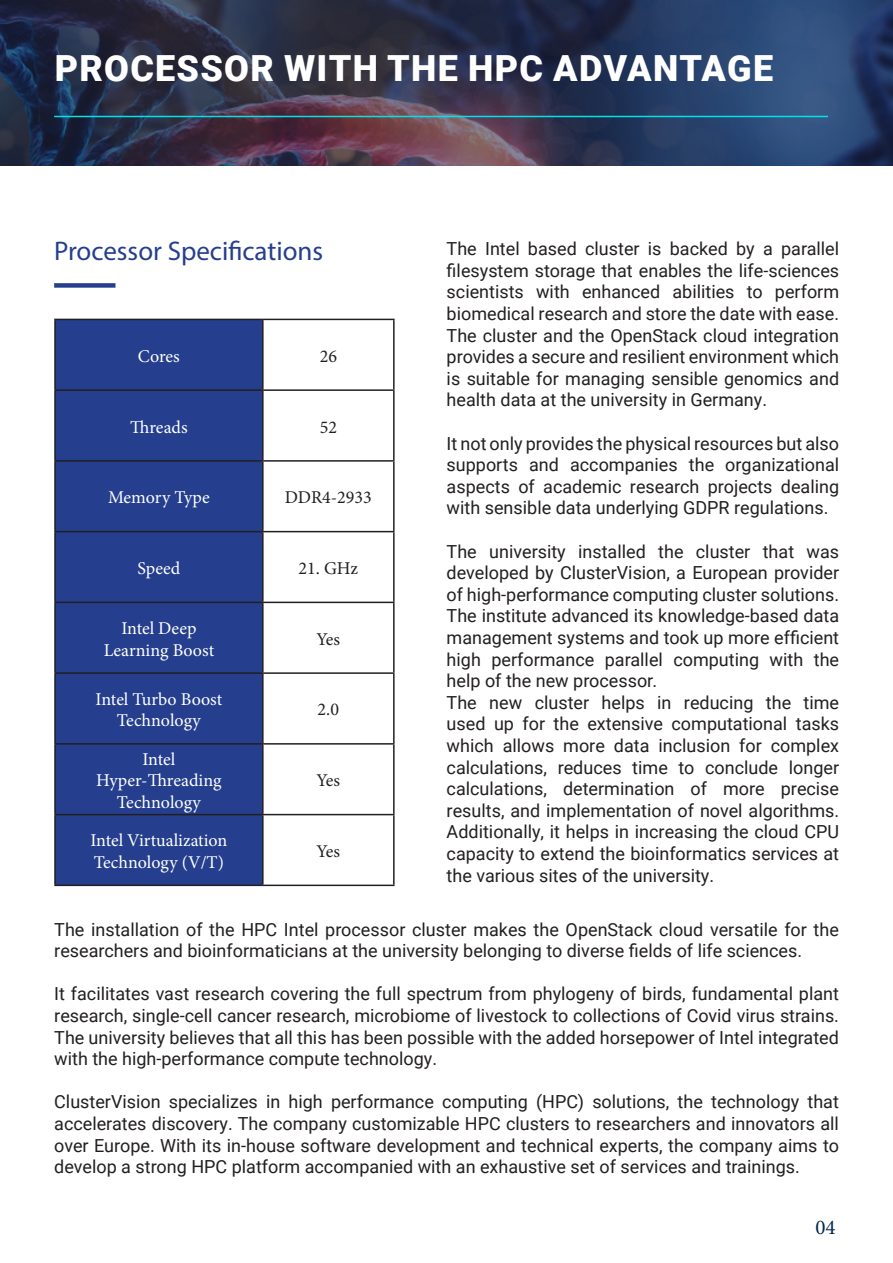
<style>
.page{position:relative;width:893px;height:1263px;background:#fff}
.page>*{position:absolute;margin:0;border:0;box-sizing:border-box;transform-origin:0 0}
.t1{font:900 36px "Roboto";letter-spacing:.035em;color:#fff}
.t2{font:27px "Myriad Pro";color:#253f8e}
.t3{font:21px "Minion Pro";color:#00284a}
.t4{font:18px/21.6px "Roboto";color:#231f20;text-align:justify}
.t5{font:18px/21.6px "Minion Pro";color:#fff}
.t6{font:18px "Minion Pro";color:#231f20}
</style>
<div class="page">
<img style="left:0;top:0;width:893px;height:165px">
<div style="left:54px;top:283px;width:61px;height:5px;background:#253f8e"></div>
<hr style="left:54px;top:116px;width:774px;height:1px;background:#00e3e6">
<div style="left:56px;top:320px;width:206px;height:564px;background:#253f8e"></div>
<hr style="left:54px;top:319px;width:209px;height:1px;background:#231f20">
<hr style="left:54px;top:320px;width:2px;height:69px;background:#231f20">
<hr style="left:263px;top:319px;width:132px;height:1px;background:#231f20">
<hr style="left:262px;top:320px;width:2px;height:69px;background:#231f20">
<hr style="left:393px;top:320px;width:2px;height:69px;background:#231f20">
<hr style="left:54px;top:389px;width:209px;height:2px;background:#231f20">
<hr style="left:54px;top:391px;width:2px;height:69px;background:#231f20">
<hr style="left:263px;top:389px;width:132px;height:2px;background:#231f20">
<hr style="left:262px;top:391px;width:2px;height:69px;background:#231f20">
<hr style="left:393px;top:391px;width:2px;height:69px;background:#231f20">
<hr style="left:54px;top:460px;width:209px;height:2px;background:#231f20">
<hr style="left:54px;top:462px;width:2px;height:69px;background:#231f20">
<hr style="left:263px;top:460px;width:132px;height:2px;background:#231f20">
<hr style="left:262px;top:462px;width:2px;height:69px;background:#231f20">
<hr style="left:393px;top:462px;width:2px;height:69px;background:#231f20">
<hr style="left:54px;top:531px;width:209px;height:1px;background:#231f20">
<hr style="left:54px;top:532px;width:2px;height:70px;background:#231f20">
<hr style="left:263px;top:531px;width:132px;height:1px;background:#231f20">
<hr style="left:262px;top:532px;width:2px;height:70px;background:#231f20">
<hr style="left:393px;top:532px;width:2px;height:70px;background:#231f20">
<hr style="left:54px;top:602px;width:209px;height:1px;background:#231f20">
<hr style="left:54px;top:603px;width:2px;height:69px;background:#231f20">
<hr style="left:263px;top:602px;width:132px;height:1px;background:#231f20">
<hr style="left:262px;top:603px;width:2px;height:69px;background:#231f20">
<hr style="left:393px;top:603px;width:2px;height:69px;background:#231f20">
<hr style="left:54px;top:672px;width:209px;height:2px;background:#231f20">
<hr style="left:54px;top:674px;width:2px;height:69px;background:#231f20">
<hr style="left:263px;top:672px;width:132px;height:2px;background:#231f20">
<hr style="left:262px;top:674px;width:2px;height:69px;background:#231f20">
<hr style="left:393px;top:674px;width:2px;height:69px;background:#231f20">
<hr style="left:54px;top:743px;width:209px;height:2px;background:#231f20">
<hr style="left:54px;top:745px;width:2px;height:69px;background:#231f20">
<hr style="left:263px;top:743px;width:132px;height:2px;background:#231f20">
<hr style="left:262px;top:745px;width:2px;height:69px;background:#231f20">
<hr style="left:393px;top:745px;width:2px;height:69px;background:#231f20">
<hr style="left:54px;top:814px;width:209px;height:1px;background:#231f20">
<hr style="left:54px;top:815px;width:2px;height:69px;background:#231f20">
<hr style="left:263px;top:814px;width:132px;height:1px;background:#231f20">
<hr style="left:262px;top:815px;width:2px;height:69px;background:#231f20">
<hr style="left:393px;top:815px;width:2px;height:69px;background:#231f20">
<hr style="left:54px;top:884px;width:209px;height:2px;background:#231f20">
<hr style="left:263px;top:884px;width:132px;height:2px;background:#231f20">
<p class="t1" style="left:55px;top:43px;width:720px">PROCESSOR WITH THE HPC ADVANTAGE</p>
<p class="t2" style="left:54px;top:235px;width:271px">Processor Specifications</p>
<p class="t4" style="left:447px;top:237px;width:394px">The Intel based cluster is backed by a parallel filesystem storage that enables the life-sciences scientists with enhanced abilities to perform biomedical research and store the date with ease.<br>The cluster and the OpenStack cloud integration provides a secure and resilient environment which is suitable for managing sensible genomics and health data at the university in Germany.</p>
<p class="t4" style="left:447px;top:432px;width:394px">It not only provides the physical resources but also supports and accompanies the organizational aspects of academic research projects dealing with sensible data underlying GDPR regulations.</p>
<p class="t4" style="left:447px;top:540px;width:394px">The university installed the cluster that was developed by ClusterVision, a European provider of high-performance computing cluster solutions.<br>The institute advanced its knowledge-based data management systems and took up more efficient high performance parallel computing with the help of the new processor.</p>
<p class="t4" style="left:447px;top:691px;width:394px">The new cluster helps in reducing the time used up for the extensive computational tasks which allows more data inclusion for complex calculations, reduces time to conclude longer calculations, determination of more precise results, and implementation of novel algorithms.<br>Additionally, it helps in increasing the cloud CPU capacity to extend the bioinformatics services at the various sites of the university.</p>
<p class="t4" style="left:54px;top:918px;width:786px">The installation of the HPC Intel processor cluster makes the OpenStack cloud versatile for the researchers and bioinformaticians at the university belonging to diverse fields of life sciences.</p>
<p class="t4" style="left:54px;top:982px;width:786px">It facilitates vast research covering the full spectrum from phylogeny of birds, fundamental plant research, single-cell cancer research, microbiome of livestock to collections of Covid virus strains.<br>The university believes that all this has been possible with the added horsepower of Intel integrated with the high-performance compute technology.</p>
<p class="t4" style="left:54px;top:1090px;width:786px">ClusterVision specializes in high performance computing (HPC) solutions, the technology that accelerates discovery. The company customizable HPC clusters to researchers and innovators all over Europe. With its in-house software development and technical experts, the company aims to develop a strong HPC platform accompanied with an exhaustive set of services and trainings.</p>
<p class="t5" style="left:138px;top:345px;width:43px">Cores</p>
<p class="t6" style="left:320px;top:344px;width:19px">26</p>
<p class="t5" style="left:130px;top:416px;width:59px">Threads</p>
<p class="t6" style="left:320px;top:415px;width:19px">52</p>
<p class="t5" style="left:108px;top:487px;width:103px">Memory Type</p>
<p class="t6" style="left:285px;top:485px;width:88px">DDR4-2933</p>
<p class="t5" style="left:137px;top:557px;width:44px">Speed</p>
<p class="t6" style="left:299px;top:556px;width:61px">21. GHz</p>
<p class="t5" style="left:121px;top:617px;width:77px">Intel Deep</p>
<p class="t5" style="left:104px;top:639px;width:112px">Learning Boost</p>
<p class="t6" style="left:317px;top:627px;width:25px">Yes</p>
<p class="t5" style="left:96px;top:688px;width:128px">Intel Turbo Boost</p>
<p class="t5" style="left:117px;top:710px;width:85px">Technology</p>
<p class="t6" style="left:318px;top:698px;width:23px">2.0</p>
<p class="t5" style="left:142px;top:748px;width:34px">Intel</p>
<p class="t5" style="left:96px;top:770px;width:127px">Hyper-Threading</p>
<p class="t5" style="left:117px;top:791px;width:85px">Technology</p>
<p class="t6" style="left:317px;top:768px;width:25px">Yes</p>
<p class="t5" style="left:90px;top:830px;width:139px">Intel Virtualization<br>Technology (V/T)</p>
<p class="t6" style="left:317px;top:839px;width:25px">Yes</p>
<p class="t3" style="left:815px;top:1213px;width:22px">04</p>
</div>
